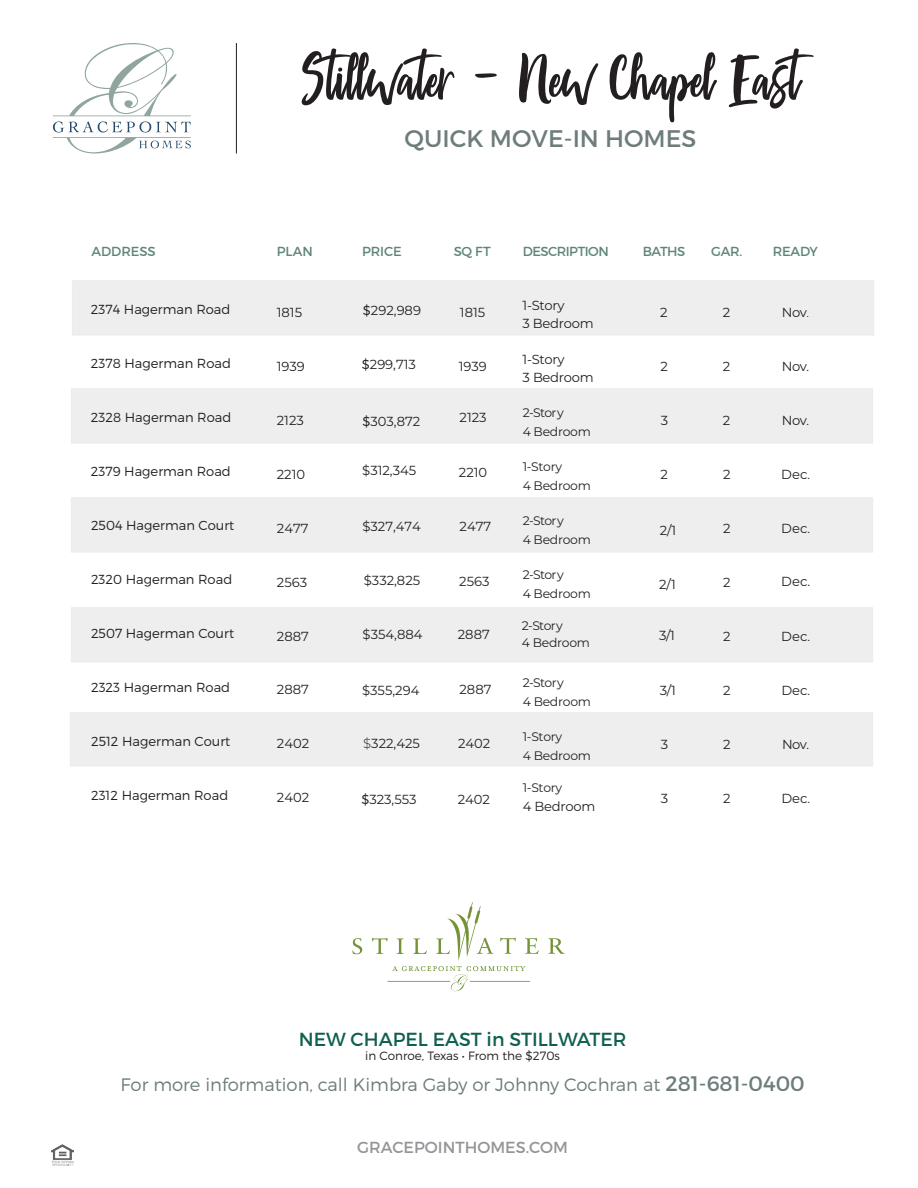
<style>
.page{position:relative;width:918px;height:1188px;background:#fff}
.page>*{position:absolute;margin:0;border:0;box-sizing:border-box;transform-origin:0 0}
.t1{font:51px "Passengers Script";color:#231f20}
.t2{font:24px "Montserrat";color:#6e7c7c}
.t3{font:18.9px "Montserrat";color:#0f6050}
.t4{font:300 18px "Montserrat";color:#6e7c7c}
.t5{font:16.05px "Montserrat";color:#939598}
.t6{font:13.2px "Montserrat";color:#231f20}
.t7{font:300 13.2px "Montserrat";color:#231f20}
.t8{font:13.2px "Montserrat";letter-spacing:-.02em;color:#5e8579}
.t9{font:13.2px/18.3px "Montserrat";letter-spacing:-.02em;color:#231f20}
.t10{font:12.3px/18.3px "Montserrat";letter-spacing:-.02em;color:#231f20}
.t11{font:300 12px "Montserrat";color:#231f20}
.s1{font-weight:300}
.s2{font-weight:400;font-size:21px}
</style>
<div class="page">
<svg style="left:53px;top:43px;width:138px;height:111px"></svg>
<hr style="left:236px;top:43px;width:1px;height:111px;background:#231f20">
<img style="left:52px;top:1144px;width:21px;height:22px">
<svg style="left:352px;top:938px;width:10px;height:16px"></svg>
<svg style="left:548px;top:938px;width:17px;height:16px"></svg>
<svg style="left:372px;top:902px;width:167px;height:89px"></svg>
<h1 class="t1" style="left:302px;top:47px;width:531px">Stillwater - New Chapel East</h1>
<h2 class="t2" style="left:404px;top:124px;width:294px">QUICK MOVE-IN HOMES</h2>
<p class="t8" style="left:92px;top:243px;width:65px">ADDRESS</p>
<p class="t8" style="left:277px;top:243px;width:37px">PLAN</p>
<p class="t8" style="left:362px;top:244px;width:41px">PRICE</p>
<p class="t8" style="left:454px;top:244px;width:38px">SQ FT</p>
<p class="t8" style="left:523px;top:244px;width:88px">DESCRIPTION</p>
<p class="t8" style="left:643px;top:244px;width:44px">BATHS</p>
<p class="t8" style="left:711px;top:244px;width:33px">GAR.</p>
<p class="t8" style="left:773px;top:244px;width:47px">READY</p>
<p class="t7" style="left:91px;top:301px;width:141px">2374 Hagerman Road</p>
<p class="t6" style="left:277px;top:303px;width:27px">1815</p>
<p class="t6" style="left:363px;top:301px;width:60px"><span class="s1">$</span>292,989</p>
<p class="t6" style="left:460px;top:303px;width:27px">1815</p>
<p class="t9" style="left:523px;top:296px;width:73px">1-Story<br>3 Bedroom</p>
<p class="t6" style="left:660px;top:303px;width:9px">2</p>
<p class="t6" style="left:723px;top:303px;width:9px">2</p>
<p class="t6" style="left:782px;top:303px;width:29px">Nov<span class="s1">.</span></p>
<p class="t7" style="left:91px;top:355px;width:142px">2378 Hagerman Road</p>
<p class="t6" style="left:277px;top:357px;width:30px">1939</p>
<p class="t6" style="left:362px;top:355px;width:56px"><span class="s1">$</span>299,713</p>
<p class="t6" style="left:459px;top:357px;width:30px">1939</p>
<p class="t9" style="left:523px;top:350px;width:73px">1-Story<br>3 Bedroom</p>
<p class="t6" style="left:660px;top:357px;width:9px">2</p>
<p class="t6" style="left:723px;top:357px;width:9px">2</p>
<p class="t6" style="left:782px;top:357px;width:29px">Nov<span class="s1">.</span></p>
<p class="t7" style="left:91px;top:409px;width:142px">2328 Hagerman Road</p>
<p class="t6" style="left:277px;top:411px;width:29px">2123</p>
<p class="t6" style="left:362px;top:412px;width:59px"><span class="s1">$</span>303,872</p>
<p class="t6" style="left:460px;top:409px;width:29px">2123</p>
<p class="t10" style="left:523px;top:403px;width:70px">2-Story<br>4 Bedroom</p>
<p class="t6" style="left:661px;top:411px;width:9px">3</p>
<p class="t6" style="left:723px;top:411px;width:9px">2</p>
<p class="t6" style="left:782px;top:411px;width:29px">Nov<span class="s1">.</span></p>
<p class="t7" style="left:91px;top:463px;width:141px">2379 Hagerman Road</p>
<p class="t6" style="left:277px;top:465px;width:30px">2210</p>
<p class="t6" style="left:362px;top:461px;width:55px">$312,345</p>
<p class="t6" style="left:459px;top:464px;width:30px">2210</p>
<p class="t10" style="left:523px;top:457px;width:70px">1-Story<br>4 Bedroom</p>
<p class="t6" style="left:660px;top:465px;width:9px">2</p>
<p class="t6" style="left:723px;top:465px;width:9px">2</p>
<p class="t6" style="left:781px;top:465px;width:30px">Dec<span class="s1">.</span></p>
<p class="t7" style="left:91px;top:517px;width:145px">2504 Hagerman Court</p>
<p class="t6" style="left:277px;top:519px;width:33px">2477</p>
<p class="t6" style="left:362px;top:517px;width:60px">$327,474</p>
<p class="t6" style="left:460px;top:517px;width:33px">2477</p>
<p class="t10" style="left:523px;top:511px;width:70px">2-Story<br>4 Bedroom</p>
<p class="t6" style="left:660px;top:521px;width:18px">2/1</p>
<p class="t6" style="left:723px;top:519px;width:9px">2</p>
<p class="t6" style="left:781px;top:519px;width:30px">Dec<span class="s1">.</span></p>
<p class="t7" style="left:91px;top:571px;width:143px">2320 Hagerman Road</p>
<p class="t6" style="left:277px;top:573px;width:32px">2563</p>
<p class="t6" style="left:364px;top:571px;width:58px">$332,825</p>
<p class="t6" style="left:459px;top:572px;width:32px">2563</p>
<p class="t10" style="left:523px;top:565px;width:70px">2-Story<br>4 Bedroom</p>
<p class="t6" style="left:659px;top:575px;width:18px">2/1</p>
<p class="t6" style="left:723px;top:573px;width:9px">2</p>
<p class="t6" style="left:781px;top:572px;width:31px">Dec.</p>
<p class="t7" style="left:91px;top:625px;width:145px">2507 Hagerman Court</p>
<p class="t6" style="left:277px;top:627px;width:33px">2887</p>
<p class="t6" style="left:363px;top:625px;width:61px">$354,884</p>
<p class="t6" style="left:458px;top:625px;width:33px">2887</p>
<p class="t6" style="left:659px;top:626px;width:17px">3/1</p>
<p class="t6" style="left:723px;top:627px;width:9px">2</p>
<p class="t6" style="left:781px;top:627px;width:30px">Dec<span class="s1">.</span></p>
<p class="t10" style="left:522px;top:617px;width:70px;line-height:17.1px">2-Story<br>4 Bedroom</p>
<p class="t7" style="left:91px;top:679px;width:141px">2323 Hagerman Road</p>
<p class="t6" style="left:277px;top:681px;width:33px">2887</p>
<p class="t6" style="left:362px;top:681px;width:59px">$355,294</p>
<p class="t6" style="left:460px;top:680px;width:33px">2887</p>
<p class="t10" style="left:523px;top:673px;width:70px">2-Story<br>4 Bedroom</p>
<p class="t6" style="left:660px;top:682px;width:17px">3/1</p>
<p class="t6" style="left:723px;top:681px;width:9px">2</p>
<p class="t6" style="left:781px;top:681px;width:30px">Dec<span class="s1">.</span></p>
<p class="t7" style="left:91px;top:733px;width:141px">2512 Hagerman Court</p>
<p class="t6" style="left:277px;top:735px;width:34px">2402</p>
<p class="t6" style="left:363px;top:735px;width:58px"><span class="s1">$</span>322,425</p>
<p class="t10" style="left:523px;top:727px;width:70px">1-Story<br>4 Bedroom</p>
<p class="t6" style="left:661px;top:735px;width:9px">3</p>
<p class="t6" style="left:723px;top:735px;width:9px">2</p>
<p class="t6" style="left:782px;top:735px;width:29px">Nov<span class="s1">.</span></p>
<p class="t7" style="left:91px;top:787px;width:139px">2312 Hagerman Road</p>
<p class="t6" style="left:277px;top:789px;width:34px">2402</p>
<p class="t6" style="left:361px;top:790px;width:57px"><span class="s1">$</span>323,553</p>
<p class="t6" style="left:661px;top:789px;width:9px">3</p>
<p class="t6" style="left:723px;top:789px;width:9px">2</p>
<p class="t6" style="left:781px;top:789px;width:30px">Dec<span class="s1">.</span></p>
<p class="t6" style="left:458px;top:734px;width:34px">2402</p>
<p class="t10" style="left:523px;top:778px;width:41px">1-Story</p>
<p class="t9" style="left:523px;top:797px;width:74px">4 Bedroom</p>
<p class="t6" style="left:458px;top:790px;width:34px">2402</p>
<h3 class="t3" style="left:299px;top:1027px;width:329px">NEW CHAPEL EAST in STILLWATER</h3>
<p class="t11" style="left:365px;top:1049px;width:196px">in Conroe, Texas • From the $270s</p>
<h3 class="t4" style="left:120px;top:1073px;width:686px">For more information, call Kimbra Gaby or Johnny Cochran at <span class="s2">281-681-0400</span></h3>
<p class="t5" style="left:357px;top:1138px;width:212px">GRACEPOINTHOMES.COM</p>
</div>
